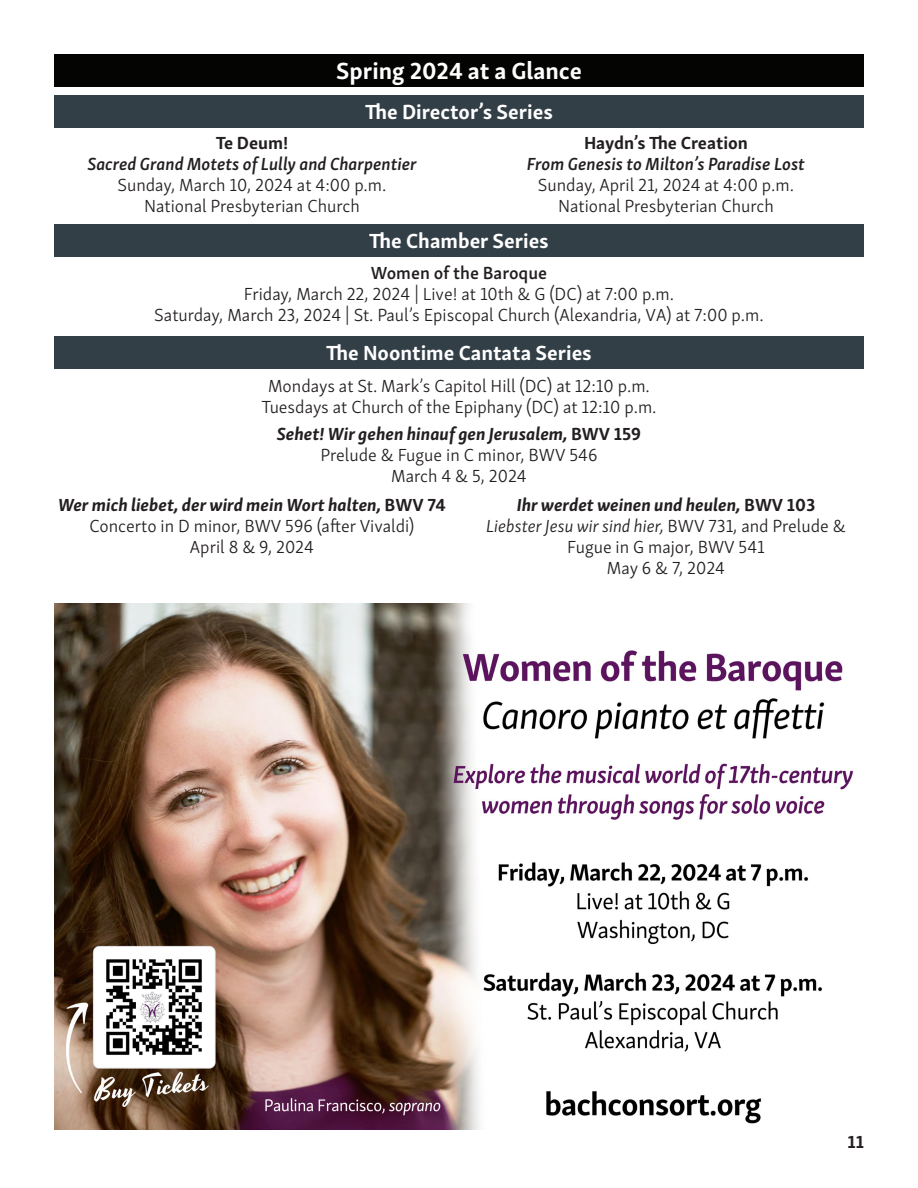
<style>
.page{position:relative;width:918px;height:1188px;background:#fff}
.page>*{position:absolute;margin:0;border:0;box-sizing:border-box;transform-origin:0 0}
.Spacious_Body_2018{font:700 24px "Skolar Sans Latn";color:#fff}
.t1{font:700 21px "Skolar Sans Latn";color:#fff}
.t2{font:300 18px/21px "Skolar Sans Latn";color:#231f20;text-align:center}
.t3{font:italic 700 18px "Skolar Sans Latn";color:#231f20}
.t4{font:italic 600 18px/21px "Skolar Sans Latn";color:#231f20;text-align:center}
.t5{font:600 18px "Skolar Sans Latn";color:#231f20}
.t6{font:700 18px "Skolar Sans Latn";color:#231f20}
.s1{font-weight:700;font-style:normal}
.s2{font-style:normal}
.s3{font-style:italic}
</style>
<div class="page">
<div style="left:54px;top:54px;width:810px;height:33px;background:#040503"></div>
<div style="left:54px;top:95px;width:810px;height:32px;background:#333f47"></div>
<div style="left:54px;top:224px;width:810px;height:32px;background:#333f47"></div>
<div style="left:54px;top:336px;width:810px;height:33px;background:#333f47"></div>
<img style="left:54px;top:604px;width:799px;height:526px">
<p class="Spacious_Body_2018" style="left:336px;top:52px;width:247px">Spring 2024 at a Glance</p>
<p class="t1" style="left:365px;top:95px;width:189px">The Director’s Series</p>
<p class="t4" style="left:87px;top:131px;width:331px"><span class="s1">Te Deum!<br></span>Sacred Grand Motets of Lully and Charpentier</p>
<p class="t2" style="left:117px;top:173px;width:271px">Sunday, March 10, 2024 at 4:00 p.m.</p>
<p class="t2" style="left:144px;top:194px;width:217px">National Presbyterian Church</p>
<p class="t4" style="left:527px;top:131px;width:280px"><span class="s1">Haydn’s The Creation<br></span>From Genesis to Milton’s Paradise Lost</p>
<p class="t2" style="left:538px;top:173px;width:258px">Sunday, April 21, 2024 at 4:00 p.m.</p>
<p class="t2" style="left:558px;top:194px;width:217px">National Presbyterian Church</p>
<p class="t1" style="left:369px;top:224px;width:181px">The Chamber Series</p>
<p class="t5" style="left:371px;top:259px;width:178px">Women of the Baroque</p>
<p class="t2" style="left:244px;top:282px;width:432px">Friday, March 22, 2024 | Live! at 10th &amp; G (DC) at 7:00 p.m.</p>
<p class="t2" style="left:154px;top:303px;width:611px">Saturday, March 23, 2024 | St. Paul’s Episcopal Church (Alexandria, VA) at 7:00 p.m.</p>
<p class="t1" style="left:326px;top:336px;width:267px">The Noontime Cantata Series</p>
<p class="t2" style="left:268px;top:374px;width:383px">Mondays at St. Mark’s Capitol Hill (DC) at 12:10 p.m.</p>
<p class="t2" style="left:261px;top:395px;width:397px">Tuesdays at Church of the Epiphany (DC) at 12:10 p.m.</p>
<p class="t3" style="left:277px;top:420px;width:366px">Sehet! Wir gehen hinauf gen Jerusalem, <span class="s2">BWV 159</span></p>
<p class="t2" style="left:321px;top:444px;width:278px">Prelude &amp; Fugue in C minor, BWV 546</p>
<p class="t2" style="left:391px;top:465px;width:137px">March 4 &amp; 5, 2024</p>
<p class="t3" style="left:58px;top:491px;width:389px">Wer mich liebet, der wird mein Wort halten, <span class="s2">BWV 74</span></p>
<p class="t2" style="left:89px;top:514px;width:327px">Concerto in D minor, BWV 596 (after Vivaldi)</p>
<p class="t2" style="left:190px;top:535px;width:126px">April 8 &amp; 9, 2024</p>
<p class="t3" style="left:517px;top:491px;width:300px">Ihr werdet weinen und heulen, <span class="s2">BWV 103</span></p>
<p class="t2" style="left:486px;top:514px;width:361px"><span class="s3">Liebster Jesu wir sind hier,</span> BWV 731, and Prelude &amp;<br>Fugue in G major, BWV 541</p>
<p class="t2" style="left:607px;top:556px;width:120px">May 6 &amp; 7, 2024</p>
<p class="t6" style="left:848px;top:1127px;width:18px">11</p>
</div>
